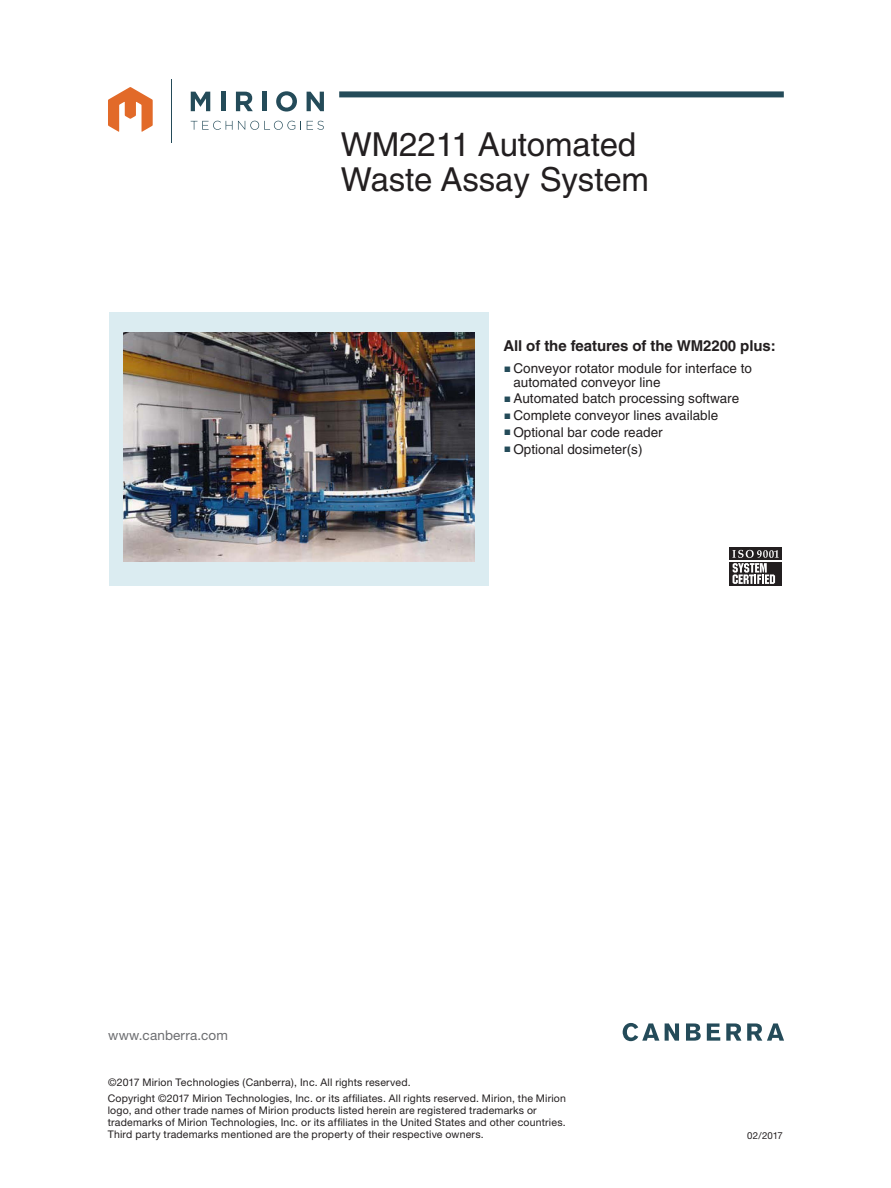
<style>
.page{position:relative;width:891px;height:1188px;background:#fff}
.page>*{position:absolute;margin:0;border:0;box-sizing:border-box;transform-origin:0 0}
.Main_Head{font:33px/35.4px "Helvetica";letter-spacing:-.005em;color:#231f20}
.Body_Text_Subhead{font:700 15px "Helvetica";letter-spacing:-.005em;color:#231f20}
.Specifications_Body{font:13.5px/13.5px "Helvetica";color:#231f20}
.t1{font:13.5px "Helvetica Neue";letter-spacing:.015em;color:#6c6d70}
.Overview_Key_Feature{font:10.5px/12px "Helvetica Neue";letter-spacing:.015em;color:#231f20}
.t2{font:9.6px "Helvetica Neue";color:#231f20}
.s1{color:#244b59}
</style>
<div class="page">
<div style="left:109px;top:312px;width:379px;height:273px;background:#dbecf1"></div>
<div style="left:339px;top:91px;width:445px;height:6px;background:#244b59"></div>
<div style="left:729px;top:548px;width:53px;height:38px;background:#231f20"></div>
<svg style="left:732px;top:550px;width:47px;height:34px"></svg>
<hr style="left:729px;top:560px;width:53px;height:1px;background:#fff">
<hr style="left:171px;top:79px;width:1px;height:63px;background:#244b59">
<svg style="left:191px;top:121px;width:104px;height:9px"></svg>
<svg style="left:306px;top:121px;width:18px;height:9px"></svg>
<svg style="left:191px;top:92px;width:19px;height:19px"></svg>
<hr style="left:221px;top:92px;width:4px;height:19px;background:#244b59">
<svg style="left:236px;top:92px;width:17px;height:19px"></svg>
<hr style="left:262px;top:92px;width:4px;height:19px;background:#244b59">
<svg style="left:276px;top:91px;width:21px;height:21px"></svg>
<svg style="left:307px;top:92px;width:17px;height:19px"></svg>
<svg style="left:108px;top:87px;width:45px;height:45px"></svg>
<svg style="left:623px;top:1023px;width:161px;height:18px"></svg>
<img style="left:123px;top:333px;width:351px;height:228px">
<p class="Main_Head" style="left:341px;top:127px;width:310px">WM2211 Automated<br>Waste Assay System</p>
<p class="Body_Text_Subhead" style="left:503px;top:337px;width:274px">All of the features of the WM2200 plus:</p>
<p class="Specifications_Body" style="left:513px;top:362px;width:240px;text-indent:-9px"><span class="s1">■</span> Conveyor rotator module for interface to automated conveyor line</p>
<p class="Specifications_Body" style="left:504px;top:392px;width:236px"><span class="s1">■</span> Automated batch processing software</p>
<p class="Specifications_Body" style="left:504px;top:409px;width:215px"><span class="s1">■</span> Complete conveyor lines available</p>
<p class="Specifications_Body" style="left:504px;top:425px;width:160px"><span class="s1">■</span> Optional bar code reader</p>
<p class="Specifications_Body" style="left:504px;top:442px;width:140px"><span class="s1">■</span> Optional dosimeter(s)</p>
<p class="t1" style="left:108px;top:1028px;width:121px">www.canberra.com</p>
<p class="Overview_Key_Feature" style="left:108px;top:1076px;width:304px">©2017 Mirion Technologies (Canberra), Inc. All rights reserved.</p>
<p class="Overview_Key_Feature" style="left:108px;top:1092px;width:460px">Copyright ©2017 Mirion Technologies, Inc. or its affiliates. All rights reserved. Mirion, the Mirion logo, and other trade names of Mirion products listed herein are registered trademarks or trademarks of Mirion Technologies, Inc. or its affiliates in the United States and other countries.<br>Third party trademarks mentioned are the property of their respective owners.</p>
<p class="t2" style="left:747px;top:1130px;width:37px">02/2017</p>
</div>
